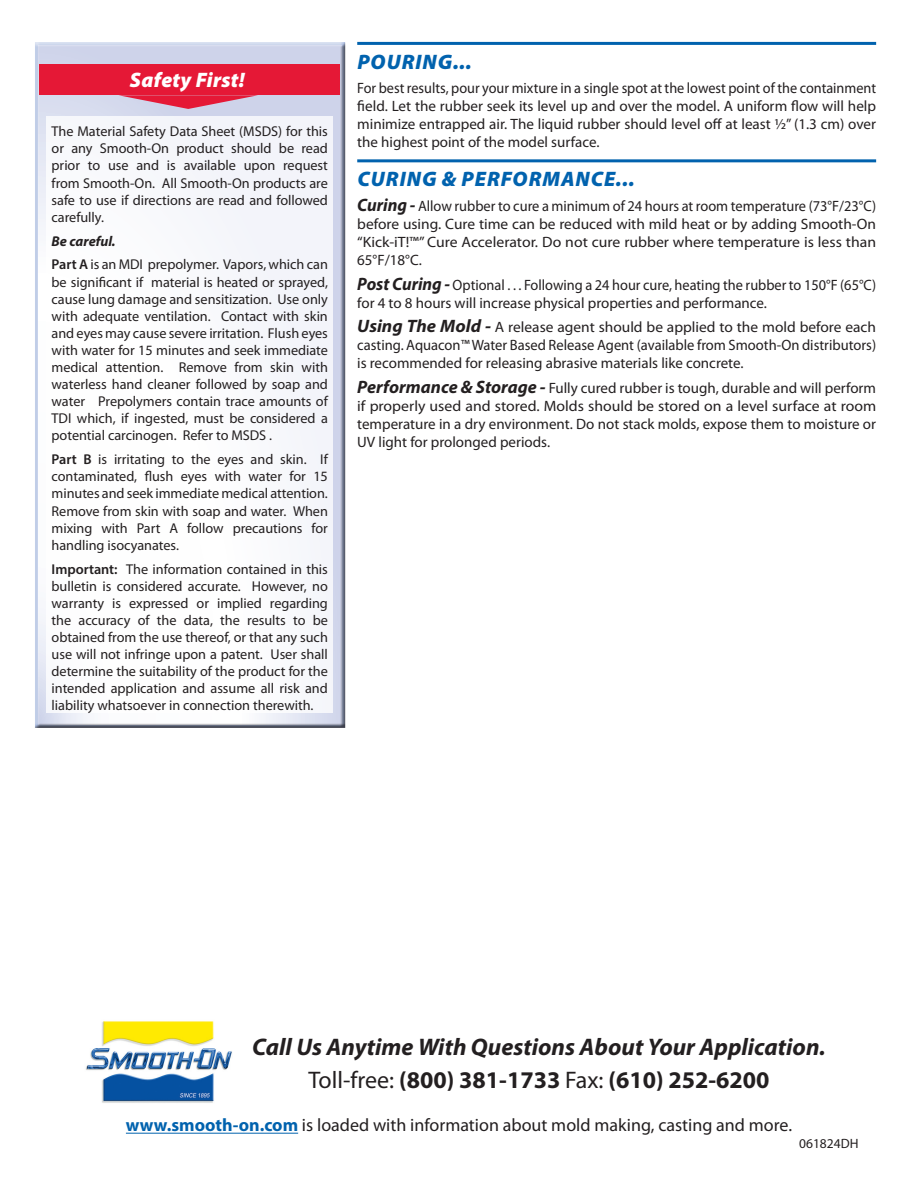
<style>
.page{position:relative;width:918px;height:1188px;background:#fff}
.page>*{position:absolute;margin:0;border:0;box-sizing:border-box;transform-origin:0 0}
.Footer_Call_Us_Anytime_Text{font:italic 700 24px "Myriad Pro";color:#231f20}
.Footer_Phone_Number_Line_Text{font:700 24px "Myriad Pro";color:#231f20}
.Blue_Line_Subsection{font:italic 900 21px "Myriad Pro";letter-spacing:.045em;color:#0162ae}
.Safety_First__Ttile{font:italic 900 21px "Myriad Pro";letter-spacing:.01em;color:#fff}
.t1{font:18px "Myriad Pro";color:#231f20}
.Section_Bold_Title_with_Dash{font:15px/18px "Myriad Pro";color:#231f20;text-align:justify}
.Section_Bold_Title_with_Dash-2{font:15px/18px "Myriad Pro";color:#231f20;text-align:justify;scale:.96 1}
.TB_Body_Text{font:15px/18px "Myriad Pro";color:#231f20;text-align:justify;scale:.95 1}
.t2{font:14.25px/17.1px "Myriad Pro";letter-spacing:-.005em;color:#231f20;text-align:justify}
.t3{font:italic 700 14.25px "Myriad Pro";letter-spacing:-.005em;color:#231f20}
.t4{font:13.5px "Myriad Pro";color:#231f20}
.s1{font-weight:600}
.s2{font-weight:700;font-style:italic;font-size:18px}
.s3{font-weight:400}
.s4{font-weight:700;color:#0162ae}
</style>
<div class="page">
<hr style="left:357px;top:42px;width:519px;height:3px;background:#0162ae">
<hr style="left:357px;top:159px;width:519px;height:3px;background:#0162ae">
<div style="left:35px;top:42px;width:313px;height:687px;background:#231f20;opacity:.75"></div>
<div style="left:46px;top:116px;width:287px;height:597px;background:#fff"></div>
<div style="left:39px;top:64px;width:301px;height:31px;background:#e51836"></div>
<svg style="left:118px;top:95px;width:140px;height:14px;background:#d97892"></svg>
<img style="left:86px;top:1021px;width:146px;height:82px">
<hr style="left:126px;top:1133px;width:172px;height:1px;background:#0162ae">
<p class="Safety_First__Ttile" style="left:130px;top:66px;width:116px">Safety First!</p>
<p class="t2" style="left:52px;top:123px;width:278px">The Material Safety Data Sheet (MSDS) for this or any Smooth-On product should be read prior to use and is available upon request from Smooth-On. All Smooth-On products are safe to use if directions are read and followed carefully.</p>
<p class="t3" style="left:52px;top:231px;width:66px">Be careful.</p>
<p class="t2" style="left:52px;top:256px;width:278px"><span class="s1">Part A</span> is an MDI prepolymer. Vapors, which can be significant if material is heated or sprayed, cause lung damage and sensitization. Use only with adequate ventilation. Contact with skin and eyes may cause severe irritation. Flush eyes with water for 15 minutes and seek immediate medical attention. Remove from skin with waterless hand cleaner followed by soap and water Prepolymers contain trace amounts of TDI which, if ingested, must be considered a potential carcinogen. Refer to MSDS .</p>
<p class="t2" style="left:52px;top:451px;width:278px"><span class="s1">Part B</span> is irritating to the eyes and skin. If contaminated, flush eyes with water for 15 minutes and seek immediate medical attention.<br>Remove from skin with soap and water. When mixing with Part A follow precautions for handling isocyanates.</p>
<p class="t2" style="left:52px;top:560px;width:278px"><span class="s1">Important:</span> The information contained in this bulletin is considered accurate. However, no warranty is expressed or implied regarding the accuracy of the data, the results to be obtained from the use thereof, or that any such use will not infringe upon a patent. User shall determine the suitability of the product for the intended application and assume all risk and liability whatsoever in connection therewith.</p>
<p class="Blue_Line_Subsection" style="left:357px;top:48px;width:116px">POURING...</p>
<p class="TB_Body_Text" style="left:357px;top:79px;width:548px">For best results, pour your mixture in a single spot at the lowest point of the containment field. Let the rubber seek its level up and over the model. A uniform flow will help minimize entrapped air. The liquid rubber should level off at least 1/2” (1.3 cm) over the highest point of the model surface.</p>
<p class="Blue_Line_Subsection" style="left:357px;top:165px;width:279px">CURING &amp; PERFORMANCE...</p>
<p class="Section_Bold_Title_with_Dash-2" style="left:357px;top:197px;width:542px"><span class="s2">Curing -</span> Allow rubber to cure a minimum of 24 hours at room temperature (73°F/23°C) before using. Cure time can be reduced with mild heat or by adding Smooth-On “Kick‑iT!™” Cure Accelerator. Do not cure rubber where temperature is less than 65°F/18°C.</p>
<p class="Section_Bold_Title_with_Dash-2" style="left:357px;top:275px;width:542px"><span class="s2">Post Curing -</span> Optional . . . Following a 24 hour cure, heating the rubber to 150°F (65°C) for 4 to 8 hours will increase physical properties and performance.</p>
<p class="Section_Bold_Title_with_Dash" style="left:357px;top:318px;width:520px"><span class="s2">Using The Mold -</span> A release agent should be applied to the mold before each casting. Aquacon™ Water Based Release Agent (available from Smooth-On distributors) is recommended for releasing abrasive materials like concrete.</p>
<p class="Section_Bold_Title_with_Dash" style="left:357px;top:379px;width:520px"><span class="s2">Performance &amp; Storage -</span> Fully cured rubber is tough, durable and will perform if properly used and stored. Molds should be stored on a level surface at room temperature in a dry environment. Do not stack molds, expose them to moisture or UV light for prolonged periods.</p>
<p class="Footer_Call_Us_Anytime_Text" style="left:252px;top:1031px;width:575px">Call Us Anytime With Questions About Your Application.</p>
<p class="Footer_Phone_Number_Line_Text" style="left:308px;top:1064px;width:463px"><span class="s3">Toll-free:</span> (800) 381-1733 <span class="s3">Fax:</span> (610) 252-6200</p>
<p class="t1" style="left:126px;top:1114px;width:668px"><span class="s4">www.smooth-on.com</span> is loaded with information about mold making, casting and more.</p>
<p class="t4" style="left:799px;top:1135px;width:61px">061824DH</p>
</div>
